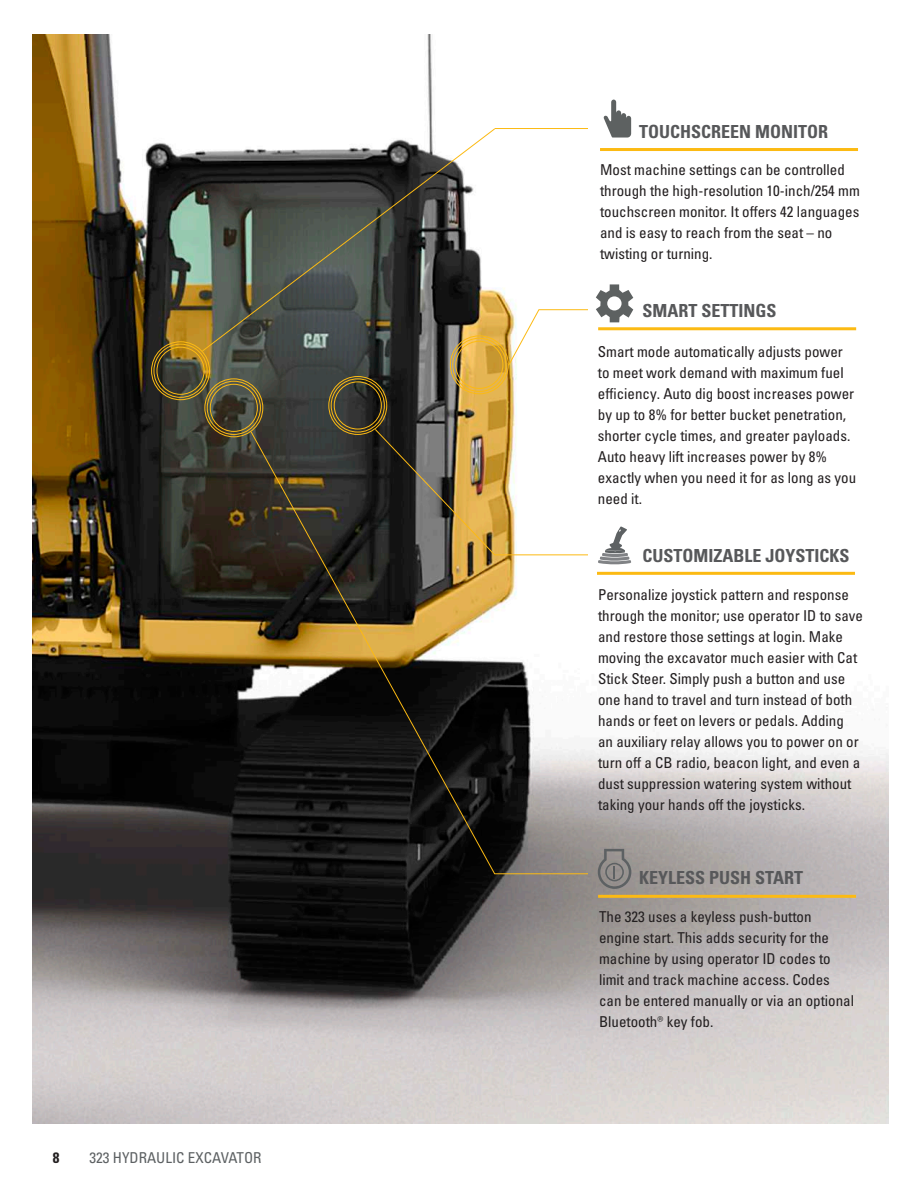
<style>
.page{position:relative;width:918px;height:1188px;background:#fff}
.page>*{position:absolute;margin:0;border:0;box-sizing:border-box;transform-origin:0 0}
.t1{font:18px "Univers LTCYR 67 Bold Cond";color:#57585a}
.t2{font:condensed 15px/21px "Univers LTCYR 57";color:#231f20}
.t3{font:condensed 15px "Univers LTCYR 57";color:#5d6163}
.t4{font:15px "Univers LTCYR 67 Bold Cond";color:#231f20}
</style>
<div class="page">
<img style="left:32px;top:35px;width:857px;height:1088px">
<hr style="left:598px;top:327px;width:258px;height:3px;background:#fcba13">
<hr style="left:598px;top:895px;width:258px;height:3px;background:#fcba13">
<hr style="left:597px;top:572px;width:258px;height:3px;background:#fcba13">
<hr style="left:600px;top:148px;width:258px;height:3px;background:#fcba13">
<div style="left:328px;top:376px;width:59px;height:59px;border:1px solid #fcba13;border-radius:50%"></div>
<div style="left:450px;top:336px;width:59px;height:58px;border:1px solid #fcba13;border-radius:50%"></div>
<div style="left:151px;top:341px;width:59px;height:59px;border:1px solid #fcba13;border-radius:50%"></div>
<div style="left:204px;top:378px;width:59px;height:59px;border:1px solid #fcba13;border-radius:50%"></div>
<div style="left:331px;top:378px;width:54px;height:54px;border:1px solid #fcba13;border-radius:50%"></div>
<div style="left:452px;top:338px;width:54px;height:54px;border:1px solid #fcba13;border-radius:50%"></div>
<div style="left:154px;top:344px;width:54px;height:54px;border:1px solid #fcba13;border-radius:50%"></div>
<div style="left:207px;top:381px;width:54px;height:54px;border:1px solid #fcba13;border-radius:50%"></div>
<div style="left:334px;top:382px;width:48px;height:47px;border:1px solid #fcba13;border-radius:50%"></div>
<div style="left:455px;top:341px;width:48px;height:48px;border:1px solid #fcba13;border-radius:50%"></div>
<div style="left:157px;top:347px;width:47px;height:48px;border:1px solid #fcba13;border-radius:50%"></div>
<div style="left:210px;top:384px;width:48px;height:48px;border:1px solid #fcba13;border-radius:50%"></div>
<hr style="left:495px;top:128px;width:93px;height:1px;background:#fcba13">
<svg style="left:508px;top:309px;width:81px;height:57px"></svg>
<svg style="left:374px;top:428px;width:215px;height:3px"></svg>
<svg style="left:250px;top:431px;width:339px;height:444px"></svg>
<svg style="left:201px;top:128px;width:295px;height:224px;background:#666760"></svg>
<svg style="left:598px;top:526px;width:33px;height:39px"></svg>
<svg style="left:604px;top:100px;width:27px;height:38px"></svg>
<svg style="left:598px;top:849px;width:33px;height:40px"></svg>
<svg style="left:596px;top:284px;width:37px;height:38px"></svg>
<p class="t4" style="left:53px;top:1148px;width:8px">8</p>
<p class="t3" style="left:90px;top:1148px;width:173px">323 HYDRAULIC EXCAVATOR</p>
<p class="t1" style="left:639px;top:120px;width:191px">TOUCHSCREEN MONITOR</p>
<p class="t2" style="left:600px;top:159px;width:261px">Most machine settings can be controlled through the high-resolution 10-inch/254 mm touchscreen monitor. It offers 42 languages and is easy to reach from the seat – no twisting or turning.</p>
<p class="t1" style="left:643px;top:299px;width:136px">SMART SETTINGS</p>
<p class="t2" style="left:598px;top:341px;width:260px">Smart mode automatically adjusts power to meet work demand with maximum fuel efficiency. Auto dig boost increases power by up to 8% for better bucket penetration, shorter cycle times, and greater payloads.<br>Auto heavy lift increases power by 8% exactly when you need it for as long as you need it.</p>
<p class="t1" style="left:643px;top:545px;width:209px">CUSTOMIZABLE JOYSTICKS</p>
<p class="t2" style="left:598px;top:584px;width:266px">Personalize joystick pattern and response through the monitor; use operator ID to save and restore those settings at login. Make moving the excavator much easier with Cat Stick Steer. Simply push a button and use one hand to travel and turn instead of both hands or feet on levers or pedals. Adding<br>an auxiliary relay allows you to power on or turn off a CB radio, beacon light, and even a dust suppression watering system without taking your hands off the joysticks.</p>
<p class="t1" style="left:639px;top:867px;width:165px">KEYLESS PUSH START</p>
<p class="t2" style="left:599px;top:906px;width:256px">The 323 uses a keyless push-button engine start. This adds security for the machine by using operator ID codes to limit and track machine access. Codes can be entered manually or via an optional Bluetooth® key fob.</p>
</div>
